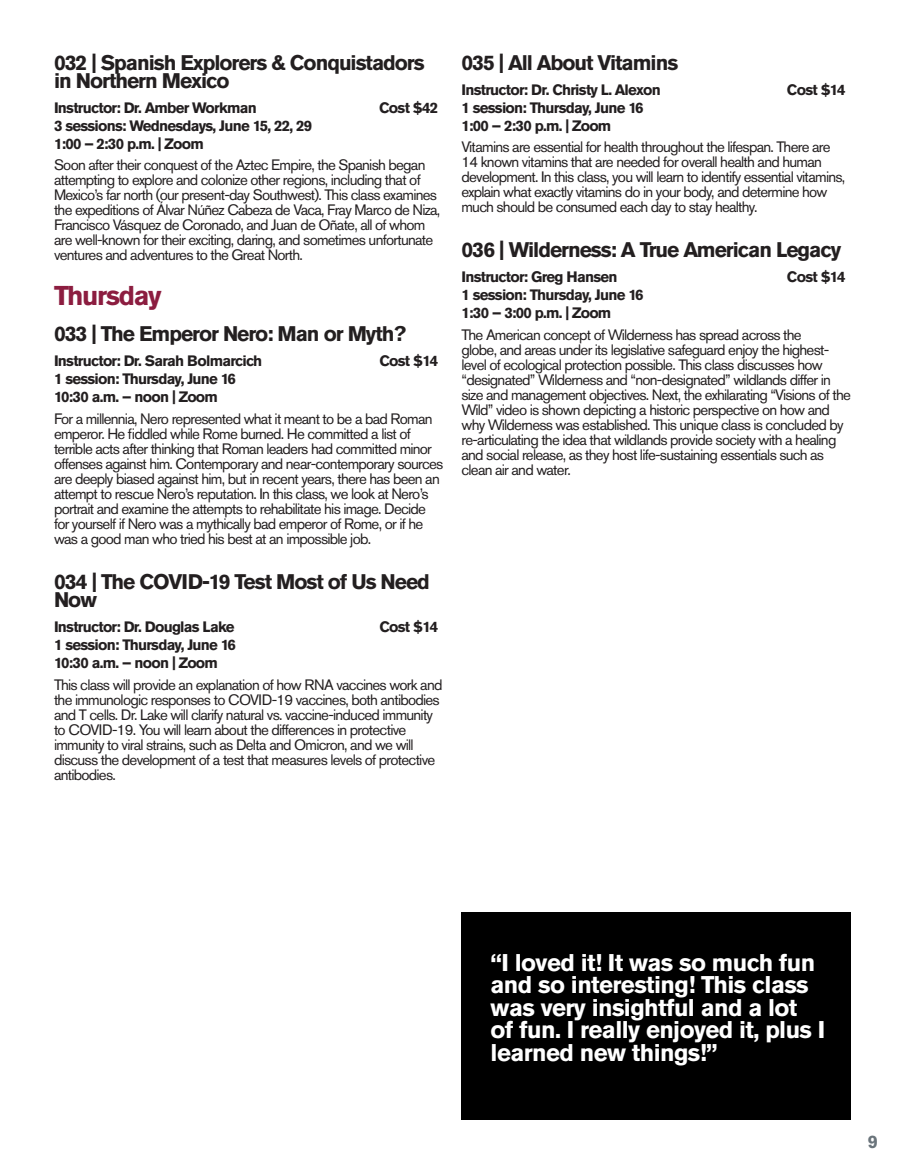
<style>
.page{position:relative;width:905px;height:1175px;background:#fff}
.page>*{position:absolute;margin:0;border:0;box-sizing:border-box;transform-origin:0 0}
.Class_Title{font:700 27px "Akzidenz Grotesk Std";letter-spacing:-.05em;color:#8c1d40}
.Class_Description{font:700 24px/22.5px "Akzidenz Grotesk Std";letter-spacing:-.025em;color:#fff}
.Class_Title-2{font:700 21px/18px "Akzidenz Grotesk Std";letter-spacing:-.05em;color:#231f20}
.t1{font:700 18px "Akzidenz Grotesk Std";color:#6a747b}
.Class_Description-2{font:15px/15px "Akzidenz Grotesk Std";letter-spacing:-.05em;color:#231f20}
.Class_Info{font:700 15px/18px "Akzidenz Grotesk Std";letter-spacing:-.05em;color:#231f20}
</style>
<div class="page">
<div style="left:461px;top:912px;width:389px;height:207px;background:#000"></div>
<p class="Class_Title-2" style="left:54px;top:53px;width:372px">032 | Spanish Explorers &amp; Conquistadors in Northern Mexico</p>
<p class="Class_Info" style="left:54px;top:98px;width:204px">Instructor: Dr. Amber Workman</p>
<p class="Class_Info" style="left:379px;top:98px;width:61px">Cost $42</p>
<p class="Class_Info" style="left:54px;top:116px;width:260px">3 sessions: Wednesdays, June 15, 22, 29</p>
<p class="Class_Info" style="left:54px;top:134px;width:151px">1:00 – 2:30 p.m. | Zoom</p>
<p class="Class_Description-2" style="left:54px;top:157px;width:388px">Soon after their conquest of the Aztec Empire, the Spanish began attempting to explore and colonize other regions, including that of Mexico’s far north (our present-day Southwest). This class examines the expeditions of Álvar Núñez Cabeza de Vaca, Fray Marco de Niza, Francisco Vásquez de Coronado, and Juan de Oñate, all of whom are well-known for their exciting, daring, and sometimes unfortunate ventures and adventures to the Great North.</p>
<p class="Class_Title" style="left:54px;top:280px;width:109px">Thursday</p>
<p class="Class_Title-2" style="left:54px;top:325px;width:353px">033 | The Emperor Nero: Man or Myth?</p>
<p class="Class_Info" style="left:54px;top:352px;width:210px">Instructor: Dr. Sarah Bolmarcich</p>
<p class="Class_Info" style="left:379px;top:352px;width:60px">Cost $14</p>
<p class="Class_Info" style="left:54px;top:370px;width:183px">1 session: Thursday, June 16</p>
<p class="Class_Info" style="left:54px;top:388px;width:165px">10:30 a.m. – noon | Zoom</p>
<p class="Class_Description-2" style="left:54px;top:411px;width:391px">For a millennia, Nero represented what it meant to be a bad Roman emperor. He fiddled while Rome burned. He committed a list of terrible acts after thinking that Roman leaders had committed minor offenses against him. Contemporary and near-contemporary sources are deeply biased against him, but in recent years, there has been an attempt to rescue Nero’s reputation. In this class, we look at Nero’s portrait and examine the attempts to rehabilitate his image. Decide for yourself if Nero was a mythically bad emperor of Rome, or if he was a good man who tried his best at an impossible job.</p>
<p class="Class_Title-2" style="left:54px;top:572px;width:377px">034 | The COVID-19 Test Most of Us Need<br>Now</p>
<p class="Class_Info" style="left:54px;top:617px;width:182px">Instructor: Dr. Douglas Lake</p>
<p class="Class_Info" style="left:379px;top:617px;width:60px">Cost $14</p>
<p class="Class_Info" style="left:54px;top:635px;width:183px">1 session: Thursday, June 16</p>
<p class="Class_Info" style="left:54px;top:653px;width:165px">10:30 a.m. – noon | Zoom</p>
<p class="Class_Description-2" style="left:54px;top:676px;width:390px">This class will provide an explanation of how RNA vaccines work and the immunologic responses to COVID-19 vaccines, both antibodies and T cells. Dr. Lake will clarify natural vs. vaccine-induced immunity to COVID-19. You will learn about the differences in protective immunity to viral strains, such as Delta and Omicron, and we will discuss the development of a test that measures levels of protective antibodies.</p>
<p class="Class_Title-2" style="left:461px;top:53px;width:218px">035 | All About Vitamins</p>
<p class="Class_Info" style="left:461px;top:80px;width:201px">Instructor: Dr. Christy L. Alexon</p>
<p class="Class_Info" style="left:787px;top:80px;width:60px">Cost $14</p>
<p class="Class_Info" style="left:461px;top:98px;width:183px">1 session: Thursday, June 16</p>
<p class="Class_Info" style="left:461px;top:116px;width:151px">1:00 – 2:30 p.m. | Zoom</p>
<p class="Class_Description-2" style="left:461px;top:139px;width:385px">Vitamins are essential for health throughout the lifespan. There are 14 known vitamins that are needed for overall health and human development. In this class, you will learn to identify essential vitamins, explain what exactly vitamins do in your body, and determine how much should be consumed each day to stay healthy.</p>
<p class="Class_Title-2" style="left:461px;top:241px;width:381px">036 | Wilderness: A True American Legacy</p>
<p class="Class_Info" style="left:461px;top:268px;width:157px">Instructor: Greg Hansen</p>
<p class="Class_Info" style="left:787px;top:268px;width:60px">Cost $14</p>
<p class="Class_Info" style="left:461px;top:286px;width:183px">1 session: Thursday, June 16<br>1:30 – 3:00 p.m. | Zoom</p>
<p class="Class_Description-2" style="left:461px;top:327px;width:391px">The American concept of Wilderness has spread across the<br>globe, and areas under its legislative safeguard enjoy the highest&shy;level of ecological protection possible. This class discusses how “designated” Wilderness and “non-designated” wildlands differ in size and management objectives. Next, the exhilarating “Visions of the Wild” video is shown depicting a historic perspective on how and why Wilderness was established. This unique class is concluded by re-articulating the idea that wildlands provide society with a healing and social release, as they host life-sustaining essentials such as clean air and water.</p>
<p class="Class_Description" style="left:490px;top:951px;width:336px">“I loved it! It was so much fun and so interesting! This class was very insightful and a lot of fun. I really enjoyed it, plus I learned new things!”</p>
<p class="t1" style="left:867px;top:1131px;width:12px">9</p>
</div>
